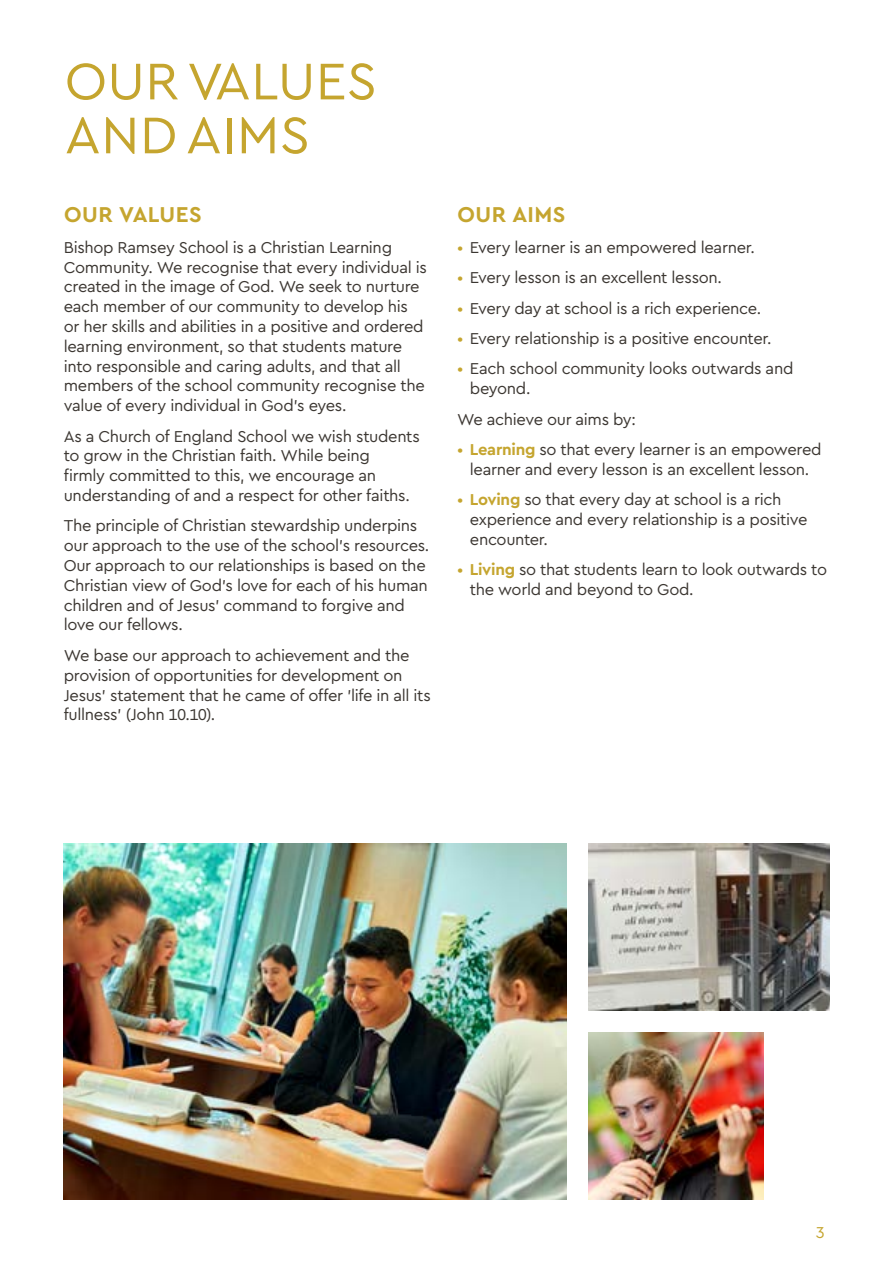
<style>
.page{position:relative;width:893px;height:1263px;background:#fff}
.page>*{position:absolute;margin:0;border:0;box-sizing:border-box;transform-origin:0 0}
.t1{font:53.85px/53.8px "Cera Pro";letter-spacing:.01em;color:#c5a52f}
.t2{font:700 22.5px "Cera Pro";letter-spacing:.02em;color:#c5a52f}
.t3{font:16.5px/19.8px "Cera Pro";letter-spacing:-.02em;color:#3c3732}
.t4{font:16.5px "Cera Pro";color:#c5a52f}
.s1{color:#c5a52f}
.s2{font-weight:700;color:#c5a52f}
</style>
<div class="page">
<img style="left:64px;top:843px;width:503px;height:356px">
<img style="left:588px;top:1032px;width:176px;height:167px">
<img style="left:588px;top:843px;width:241px;height:168px">
<h1 class="t1" style="left:65px;top:52px;width:314px">OUR VALUES<br>AND AIMS</h1>
<h2 class="t2" style="left:64px;top:200px;width:139px">OUR VALUES</h2>
<p class="t3" style="left:64px;top:237px;width:365px">Bishop Ramsey School is a Christian Learning Community. We recognise that every individual is created in the image of God. We seek to nurture each member of our community to develop his or her skills and abilities in a positive and ordered learning environment, so that students mature into responsible and caring adults, and that all members of the school community recognise the value of every individual in God's eyes.</p>
<p class="t3" style="left:64px;top:425px;width:358px">As a Church of England School we wish students to grow in the Christian faith. While being<br>firmly committed to this, we encourage an understanding of and a respect for other faiths.</p>
<p class="t3" style="left:64px;top:515px;width:367px">The principle of Christian stewardship underpins our approach to the use of the school's resources.<br>Our approach to our relationships is based on the Christian view of God's love for each of his human children and of Jesus' command to forgive and love our fellows.</p>
<p class="t3" style="left:64px;top:645px;width:369px">We base our approach to achievement and the provision of opportunities for development on Jesus' statement that he came of offer 'life in all its fullness' (John 10.10).</p>
<h2 class="t2" style="left:458px;top:200px;width:109px">OUR AIMS</h2>
<p class="t3" style="left:457px;top:237px;width:299px"><span class="s1">•</span> Every learner is an empowered learner.</p>
<p class="t3" style="left:457px;top:267px;width:266px"><span class="s1">•</span> Every lesson is an excellent lesson.</p>
<p class="t3" style="left:457px;top:297px;width:306px"><span class="s1">•</span> Every day at school is a rich experience.</p>
<p class="t3" style="left:457px;top:328px;width:316px"><span class="s1">•</span> Every relationship is a positive encounter.</p>
<p class="t3" style="left:470px;top:358px;width:325px;text-indent:-13px"><span class="s1">•</span> Each school community looks outwards and beyond.</p>
<p class="t3" style="left:457px;top:409px;width:180px">We achieve our aims by:</p>
<p class="t3" style="left:457px;top:439px;width:366px;text-align:center"><span class="s1">•</span> <span class="s2">Learning</span> so that every learner is an empowered learner and every lesson is an excellent lesson.</p>
<p class="t3" style="left:470px;top:489px;width:339px;text-indent:-13px"><span class="s1">•</span> <span class="s2">Loving</span> so that every day at school is a rich experience and every relationship is a positive encounter.</p>
<p class="t3" style="left:470px;top:559px;width:359px;text-indent:-13px"><span class="s1">•</span> <span class="s2">Living</span> so that students learn to look outwards to the world and beyond to God.</p>
<p class="t4" style="left:816px;top:1221px;width:11px">3</p>
</div>
